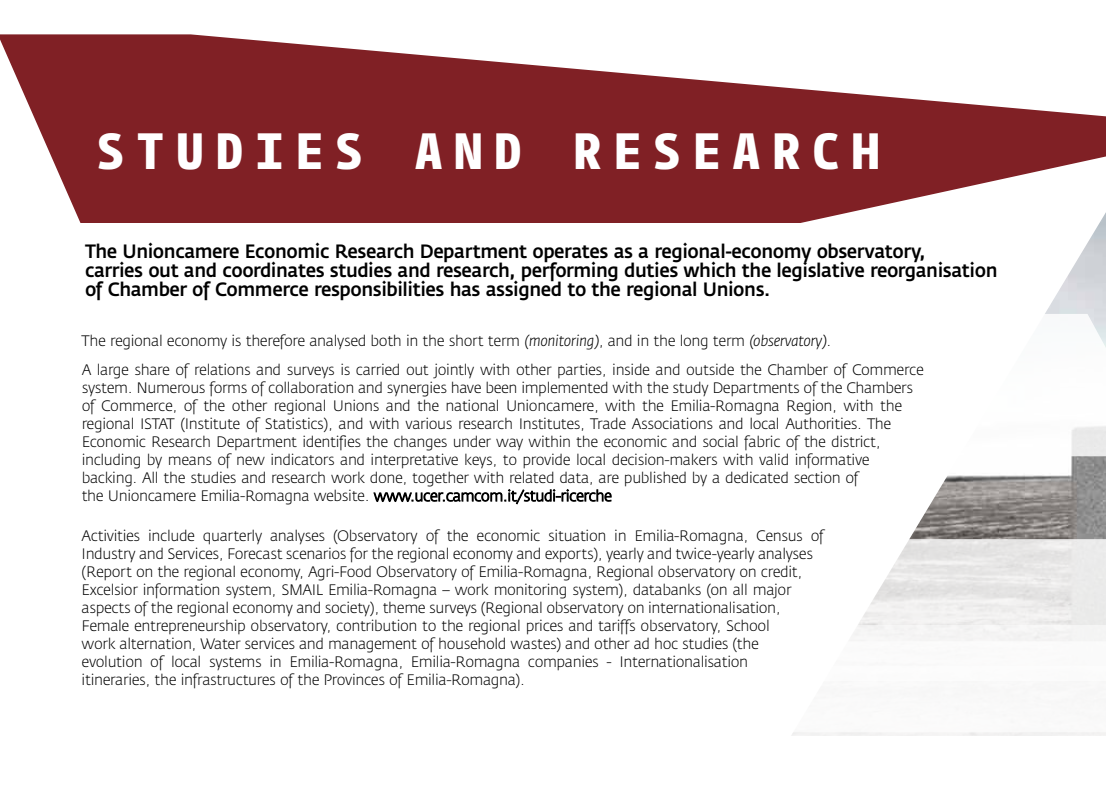
<style>
.page{position:relative;width:1106px;height:808px;background:#fff}
.page>*{position:absolute;margin:0;border:0;box-sizing:border-box;transform-origin:0 0}
.t1{font:700 50.4px "Fedra Mono";letter-spacing:.2em;color:#fff}
.t2{font:500 19.05px/19px "Fedra Sans";letter-spacing:-.025em;color:#000;scale:.94 1}
.t3{font:15px/18px "Fedra Sans Light TF";letter-spacing:-.025em;color:#000}
.s1{font-family:"Fedra Sans";font-weight:300;font-style:italic}
</style>
<div class="page">
<img style="left:909px;top:223px;width:197px;height:316px">
<svg style="left:909px;top:314px;width:197px;height:142px"></svg>
<svg style="left:858px;top:539px;width:248px;height:86px;fill:#ebeaea"></svg>
<div style="left:850px;top:625px;width:256px;height:16px;background:#f4f4f4"></div>
<svg style="left:792px;top:732px;width:314px;height:4px"></svg>
<svg style="left:373px;top:489px;width:238px;height:15px"></svg>
<svg style="left:0;top:34px;width:1106px;height:189px;fill:#802025"></svg>
<h1 class="t1" style="left:96px;top:118px;width:786px">STUDIES AND RESEARCH</h1>
<p class="t2" style="left:85px;top:242px;width:972px">The Unioncamere Economic Research Department operates as a regional-economy observatory,<br>carries out and coordinates studies and research, performing duties which the legislative reorganisation of Chamber of Commerce responsibilities has assigned to the regional Unions.</p>
<p class="t3" style="left:82px;top:327px;width:843px;line-height:29px">The regional economy is therefore analysed both in the short term <span class="s1">(monitoring)</span>, and in the long term <span class="s1">(observatory)</span>.<br>A large share of relations and surveys is carried out jointly with other parties, inside and outside the Chamber of Commerce</p>
<p class="t3" style="left:82px;top:379px;width:833px">system. Numerous forms of collaboration and synergies have been implemented with the study Departments of the Chambers of Commerce, of the other regional Unions and the national Unioncamere, with the Emilia-Romagna Region, with the regional ISTAT (Institute of Statistics), and with various research Institutes, Trade Associations and local Authorities. The Economic Research Department identifies the changes under way within the economic and social fabric of the district, including by means of new indicators and interpretative keys, to provide local decision-makers with valid informative backing. All the studies and research work done, together with related data, are published by a dedicated section of<br>the Unioncamere Emilia-Romagna website. www.ucer.camcom.it/studi-ricerche</p>
<p class="t3" style="left:82px;top:527px;width:744px">Activities include quarterly analyses (Observatory of the economic situation in Emilia-Romagna, Census of Industry and Services, Forecast scenarios for the regional economy and exports), yearly and twice-yearly analyses (Report on the regional economy, Agri-Food Observatory of Emilia-Romagna, Regional observatory on credit, Excelsior information system, SMAIL Emilia-Romagna – work monitoring system), databanks (on all major aspects of the regional economy and society), theme surveys (Regional observatory on internationalisation, Female entrepreneurship observatory, contribution to the regional prices and tariffs observatory, School<br>work alternation, Water services and management of household wastes) and other ad hoc studies (the<br>evolution of local systems in Emilia-Romagna, Emilia-Romagna companies - Internationalisation<br>itineraries, the infrastructures of the Provinces of Emilia-Romagna).</p>
</div>
